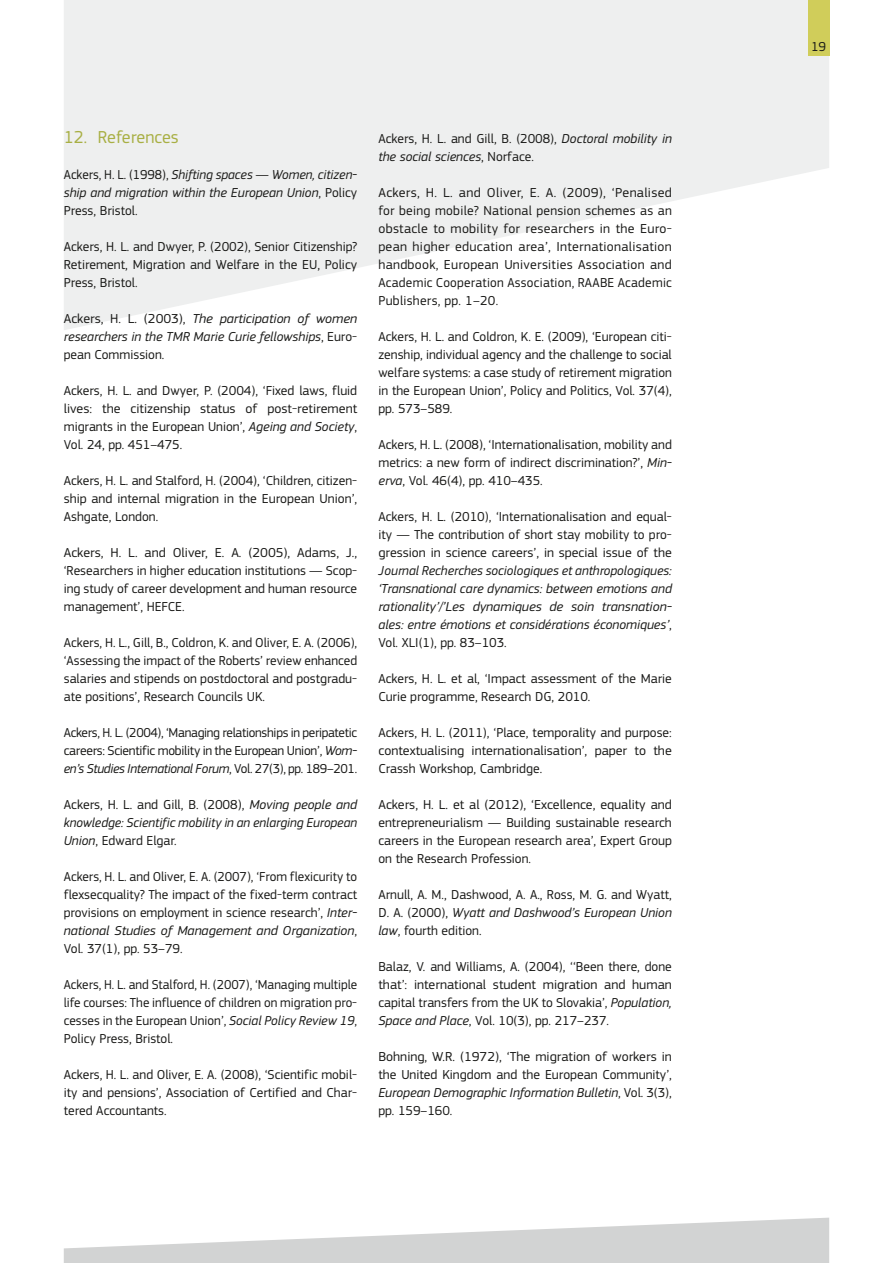
<style>
.page{position:relative;width:893px;height:1263px;background:#fff}
.page>*{position:absolute;margin:0;border:0;box-sizing:border-box;transform-origin:0 0}
.t1{font:18px "EC Square Sans Pro";color:#a8af43}
.Body{font:13.5px/18px "EC Square Sans Pro";color:#1a1a18;text-align:justify}
.Body-2{font:italic 13.5px/18px "EC Square Sans Pro";color:#1a1a18;text-align:justify}
.s1{font-style:normal}
.s2{font-style:italic}
</style>
<div class="page">
<svg style="left:64px;top:1217px;width:765px;height:46px"></svg>
<svg style="left:64px;top:0;width:765px;height:330px;fill:#eeefef"></svg>
<div style="left:808px;top:0;width:21px;height:55px;background:#d0cd5a"></div>
<p class="t1" style="left:64px;top:127px;width:116px">12. References</p>
<p class="Body-2" style="left:64px;top:166px;width:295px"><span class="s1">Ackers, H. L. (1998),</span> Shifting spaces — Women, citizen&shy;ship and migration within the European Union<span class="s1">, Policy Press, Bristol.</span></p>
<p class="Body" style="left:64px;top:238px;width:295px">Ackers, H. L. and Dwyer, P. (2002), Senior Citizenship?<br>Retirement, Migration and Welfare in the EU, Policy Press, Bristol.</p>
<p class="Body-2" style="left:64px;top:310px;width:295px"><span class="s1">Ackers, H. L. (2003),</span> The participation of women researchers in the TMR Marie Curie fellowships<span class="s1">, Euro&shy;pean Commission.</span></p>
<p class="Body" style="left:64px;top:382px;width:295px">Ackers, H. L. and Dwyer, P. (2004), ‘Fixed laws, fluid lives: the citizenship status of post-retirement migrants in the European Union’, <span class="s2">Ageing and Society</span>, Vol. 24, pp. 451–475.</p>
<p class="Body" style="left:64px;top:472px;width:295px">Ackers, H. L. and Stalford, H. (2004), ‘Children, citizen&shy;ship and internal migration in the European Union’, Ashgate, London.</p>
<p class="Body" style="left:64px;top:544px;width:295px">Ackers, H. L. and Oliver, E. A. (2005), Adams, J., ‘Researchers in higher education institutions — Scop&shy;ing study of career development and human resource management’, HEFCE.</p>
<p class="Body" style="left:64px;top:634px;width:295px">Ackers, H. L., Gill, B., Coldron, K. and Oliver, E. A. (2006), ‘Assessing the impact of the Roberts’ review enhanced salaries and stipends on postdoctoral and postgradu&shy;ate positions’, Research Councils UK.</p>
<p class="Body" style="left:64px;top:724px;width:295px">Ackers, H. L. (2004), ‘Managing relationships in peripatetic careers: Scientific mobility in the European Union’, <span class="s2">Wom&shy;en’s Studies International Forum</span>, Vol. 27(3), pp. 189–201.</p>
<p class="Body-2" style="left:64px;top:796px;width:295px"><span class="s1">Ackers, H. L. and Gill, B. (2008),</span> Moving people and knowledge: Scientific mobility in an enlarging European Union<span class="s1">, Edward Elgar.</span></p>
<p class="Body" style="left:64px;top:868px;width:295px">Ackers, H. L. and Oliver, E. A. (2007), ‘From flexicurity to flexsecquality? The impact of the fixed-term contract provisions on employment in science research’, <span class="s2">Inter&shy;national Studies of Management and Organization</span>, Vol. 37(1), pp. 53–79.</p>
<p class="Body" style="left:64px;top:976px;width:295px">Ackers, H. L. and Stalford, H. (2007), ‘Managing multiple life courses: The influence of children on migration pro&shy;cesses in the European Union’, <span class="s2">Social Policy Review 19</span>, Policy Press, Bristol.</p>
<p class="Body" style="left:64px;top:1066px;width:295px">Ackers, H. L. and Oliver, E. A. (2008), ‘Scientific mobil&shy;ity and pensions’, Association of Certified and Char&shy;tered Accountants.</p>
<p class="Body" style="left:378px;top:130px;width:295px">Ackers, H. L. and Gill, B. (2008), <span class="s2">Doctoral mobility in the social sciences</span>, Norface.</p>
<p class="Body" style="left:378px;top:184px;width:295px">Ackers, H. L. and Oliver, E. A. (2009), ‘Penalised for being mobile? National pension schemes as an obstacle to mobility for researchers in the Euro&shy;pean higher education area’, Internationalisation handbook, European Universities Association and Academic Cooperation Association, RAABE Academic Publishers, pp. 1–20.</p>
<p class="Body" style="left:378px;top:328px;width:295px">Ackers, H. L. and Coldron, K. E. (2009), ‘European citi&shy;zenship, individual agency and the challenge to social welfare systems: a case study of retirement migration in the European Union’, Policy and Politics, Vol. 37(4), pp. 573–589.</p>
<p class="Body" style="left:378px;top:436px;width:295px">Ackers, H. L. (2008), ‘Internationalisation, mobility and metrics: a new form of indirect discrimination?’, <span class="s2">Min&shy;erva</span>, Vol. 46(4), pp. 410–435.</p>
<p class="Body-2" style="left:378px;top:508px;width:295px"><span class="s1">Ackers, H. L. (2010), ‘Internationalisation and equal&shy;ity — The contribution of short stay mobility to pro&shy;gression in science careers’, in special issue of the </span>Journal Recherches sociologiques et anthropologiques: ‘Transnational care dynamics: between emotions and rationality’/’Les dynamiques de soin transnation&shy;ales: entre émotions et considérations économiques’<span class="s1">, Vol. XLI(1), pp. 83–103.</span></p>
<p class="Body" style="left:378px;top:670px;width:295px">Ackers, H. L. et al, ‘Impact assessment of the Marie<br>Curie programme, Research DG, 2010.</p>
<p class="Body" style="left:378px;top:724px;width:295px">Ackers, H. L. (2011), ‘Place, temporality and purpose: contextualising internationalisation’, paper to the Crassh Workshop, Cambridge.</p>
<p class="Body" style="left:378px;top:796px;width:295px">Ackers, H. L. et al (2012), ‘Excellence, equality and entrepreneurialism — Building sustainable research careers in the European research area’, Expert Group on the Research Profession.</p>
<p class="Body" style="left:378px;top:886px;width:295px">Arnull, A. M., Dashwood, A. A., Ross, M. G. and Wyatt, D. A. (2000), <span class="s2">Wyatt and Dashwood’s European Union law</span>, fourth edition.</p>
<p class="Body" style="left:378px;top:958px;width:295px">Balaz, V. and Williams, A. (2004), ‘‘Been there, done that’: international student migration and human capital transfers from the UK to Slovakia’, <span class="s2">Population, Space and Place</span>, Vol. 10(3), pp. 217–237.</p>
<p class="Body" style="left:378px;top:1048px;width:295px">Bohning, W.R. (1972), ‘The migration of workers in the United Kingdom and the European Community’, <span class="s2">European Demographic Information Bulletin</span>, Vol. 3(3), pp. 159–160.</p>
<p class="Body" style="left:811px;top:38px;width:17px">19</p>
</div>
